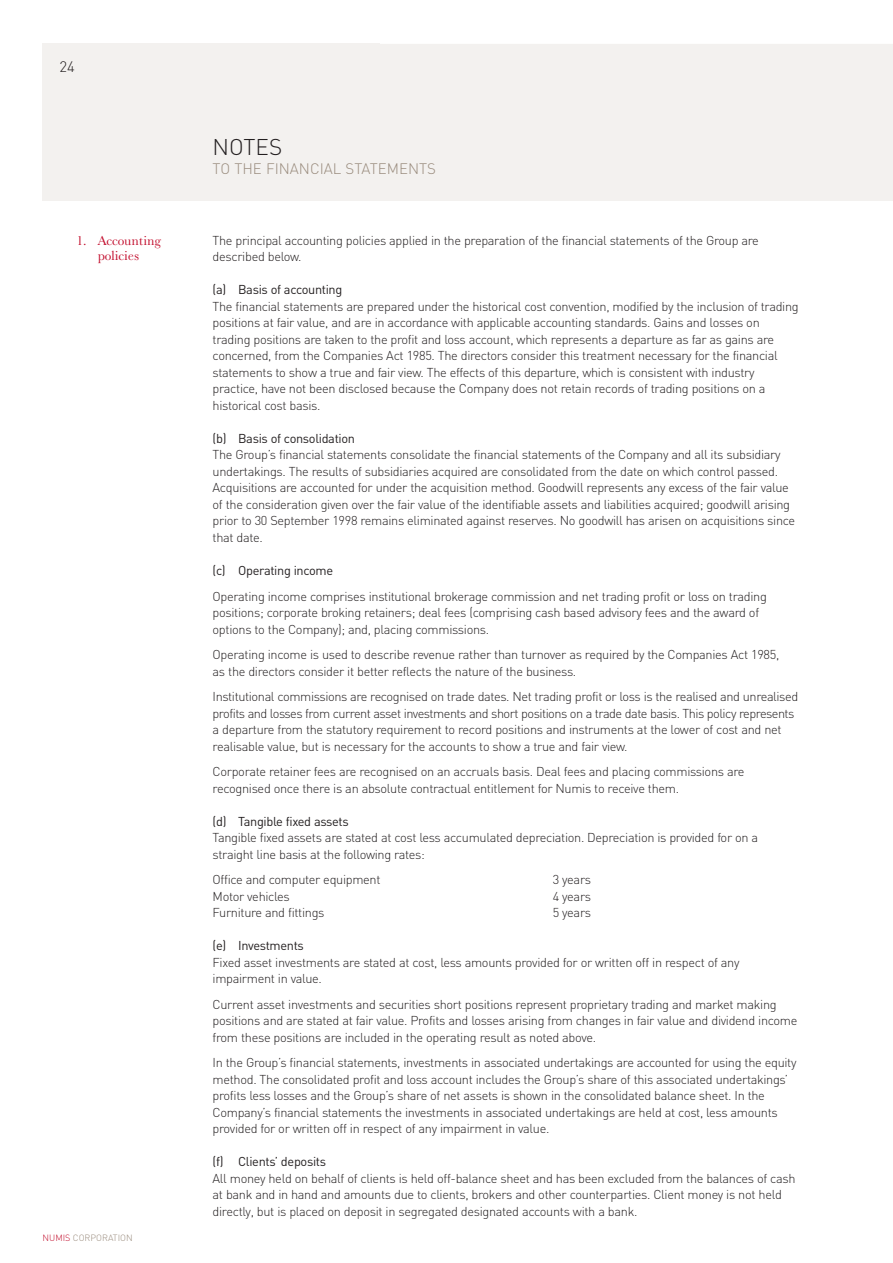
<style>
.page{position:relative;width:893px;height:1263px;background:#fff}
.page>*{position:absolute;margin:0;border:0;box-sizing:border-box;transform-origin:0 0}
.t1{font:300 22.5px "DIN";color:#231f20}
.t2{font:300 15px "DIN";color:#998b7d}
.t3{font:300 15px "DIN";color:#231f20}
.t4{font:13.5px/15px "Baskerville No 2 BT";letter-spacing:-.015em;color:#c3102f;text-align:center}
.t5{font:300 12.75px/16.5px "DIN";letter-spacing:-.025em;color:#231f20}
.t6{font:12.75px "DIN";letter-spacing:-.025em;color:#231f20}
.t7{font:300 9px "DIN";color:#998b7d}
.s1{color:#c3102f}
</style>
<div class="page">
<div style="left:380px;top:44px;width:513px;height:59px;background:#f3f1ef"></div>
<div style="left:43px;top:44px;width:337px;height:153px;background:#f3f1ef"></div>
<div style="left:43px;top:103px;width:850px;height:98px;background:#f3f1ef"></div>
<p class="t3" style="left:60px;top:62px;width:17px">24</p>
<p class="t4" style="left:77px;top:235px;width:86px">1. Accounting policies</p>
<p class="t7" style="left:43px;top:1235px;width:92px"><span class="s1">NUMIS</span> CORPORATION</p>
<h1 class="t1" style="left:213px;top:139px;width:71px">NOTES</h1>
<p class="t2" style="left:213px;top:163px;width:225px">TO THE FINANCIAL STATEMENTS</p>
<p class="t5" style="left:213px;top:234px;width:548px">The principal accounting policies applied in the preparation of the financial statements of the Group are described below.</p>
<p class="t6" style="left:213px;top:285px;width:131px">(a) Basis of accounting</p>
<p class="t5" style="left:213px;top:300px;width:588px">The financial statements are prepared under the historical cost convention, modified by the inclusion of trading positions at fair value, and are in accordance with applicable accounting standards. Gains and losses on trading positions are taken to the profit and loss account, which represents a departure as far as gains are concerned, from the Companies Act 1985. The directors consider this treatment necessary for the financial statements to show a true and fair view. The effects of this departure, which is consistent with industry practice, have not been disclosed because the Company does not retain records of trading positions on a historical cost basis.</p>
<p class="t6" style="left:213px;top:434px;width:144px">(b) Basis of consolidation</p>
<p class="t5" style="left:213px;top:449px;width:584px">The Group’s financial statements consolidate the financial statements of the Company and all its subsidiary undertakings. The results of subsidiaries acquired are consolidated from the date on which control passed.<br>Acquisitions are accounted for under the acquisition method. Goodwill represents any excess of the fair value of the consideration given over the fair value of the identifiable assets and liabilities acquired; goodwill arising prior to 30 September 1998 remains eliminated against reserves. No goodwill has arisen on acquisitions since that date.</p>
<p class="t6" style="left:213px;top:566px;width:122px">(c) Operating income</p>
<p class="t5" style="left:213px;top:590px;width:556px">Operating income comprises institutional brokerage commission and net trading profit or loss on trading positions; corporate broking retainers; deal fees (comprising cash based advisory fees and the award of options to the Company); and, placing commissions.</p>
<p class="t5" style="left:213px;top:648px;width:568px">Operating income is used to describe revenue rather than turnover as required by the Companies Act 1985, as the directors consider it better reflects the nature of the business.</p>
<p class="t5" style="left:213px;top:690px;width:587px">Institutional commissions are recognised on trade dates. Net trading profit or loss is the realised and unrealised profits and losses from current asset investments and short positions on a trade date basis. This policy represents a departure from the statutory requirement to record positions and instruments at the lower of cost and net realisable value, but is necessary for the accounts to show a true and fair view.</p>
<p class="t5" style="left:213px;top:765px;width:533px">Corporate retainer fees are recognised on an accruals basis. Deal fees and placing commissions are recognised once there is an absolute contractual entitlement for Numis to receive them.</p>
<p class="t6" style="left:213px;top:816px;width:138px">(d) Tangible fixed assets</p>
<p class="t5" style="left:213px;top:831px;width:547px">Tangible fixed assets are stated at cost less accumulated depreciation. Depreciation is provided for on a straight line basis at the following rates:</p>
<p class="t5" style="left:213px;top:873px;width:169px">Office and computer equipment</p>
<p class="t5" style="left:553px;top:873px;width:40px">3 years</p>
<p class="t5" style="left:213px;top:890px;width:79px">Motor vehicles</p>
<p class="t5" style="left:553px;top:890px;width:40px">4 years</p>
<p class="t5" style="left:213px;top:906px;width:113px">Furniture and fittings</p>
<p class="t5" style="left:553px;top:906px;width:40px">5 years</p>
<p class="t6" style="left:213px;top:941px;width:93px">(e) Investments</p>
<p class="t5" style="left:213px;top:956px;width:528px">Fixed asset investments are stated at cost, less amounts provided for or written off in respect of any impairment in value.</p>
<p class="t5" style="left:213px;top:998px;width:586px">Current asset investments and securities short positions represent proprietary trading and market making positions and are stated at fair value. Profits and losses arising from changes in fair value and dividend income from these positions are included in the operating result as noted above.</p>
<p class="t5" style="left:213px;top:1056px;width:585px">In the Group’s financial statements, investments in associated undertakings are accounted for using the equity method. The consolidated profit and loss account includes the Group’s share of this associated undertakings’ profits less losses and the Group’s share of net assets is shown in the consolidated balance sheet. In the Company’s financial statements the investments in associated undertakings are held at cost, less amounts provided for or written off in respect of any impairment in value.</p>
<p class="t6" style="left:213px;top:1157px;width:115px">(f) Clients’ deposits</p>
<p class="t5" style="left:213px;top:1172px;width:584px">All money held on behalf of clients is held off-balance sheet and has been excluded from the balances of cash at bank and in hand and amounts due to clients, brokers and other counterparties. Client money is not held directly, but is placed on deposit in segregated designated accounts with a bank.</p>
</div>
